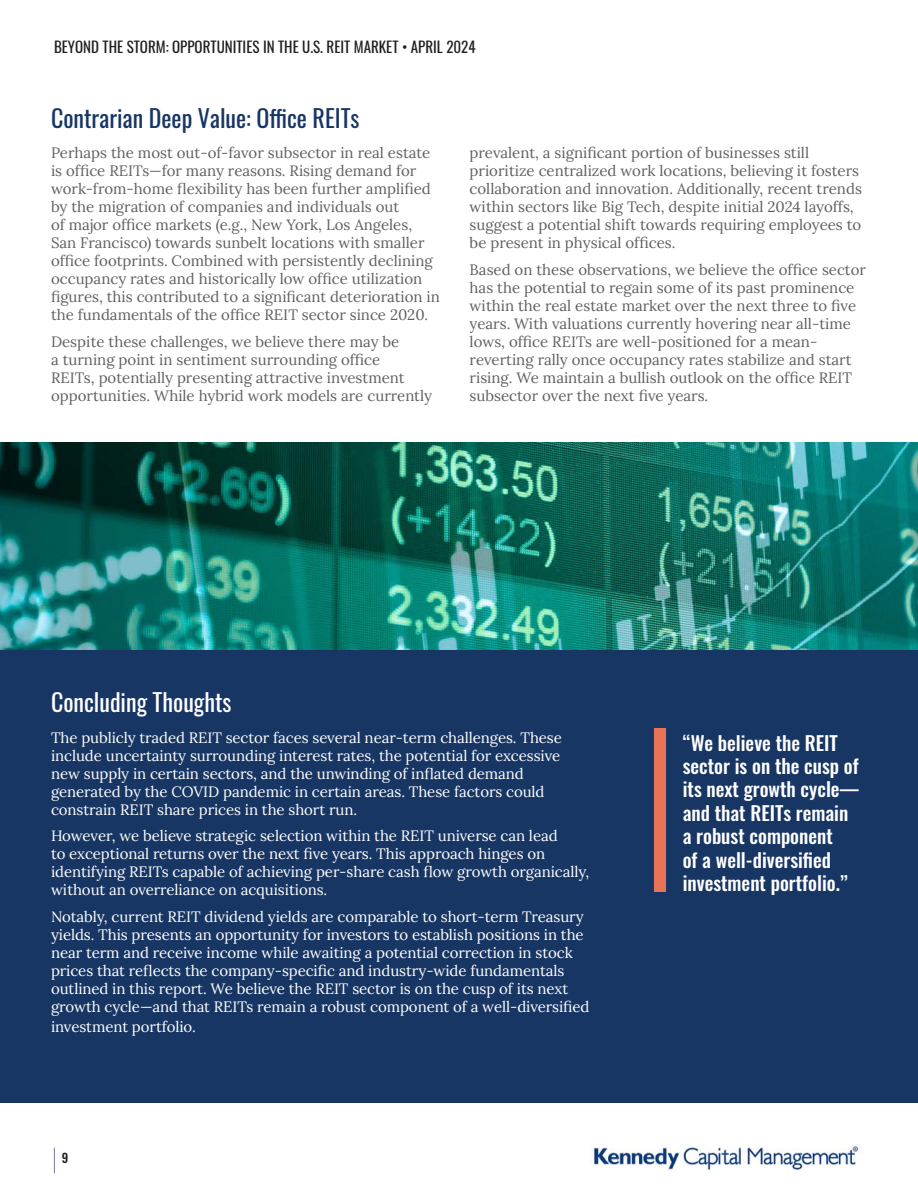
<style>
.page{position:relative;width:918px;height:1188px;background:#fff}
.page>*{position:absolute;margin:0;border:0;box-sizing:border-box;transform-origin:0 0}
.t1{font:24px "Oswald";color:#183664}
.t2{font:24px "Oswald";color:#fff}
.t3{font:500 19.5px/23.4px "Oswald";color:#fff}
.t4{font:15px/18px "Lora";color:#5f6161}
.t5{font:15px/18px "Lora";letter-spacing:-.005em;color:#fff}
.t6{font:15px "Oswald";color:#231f20}
.t7{font:500 12.6px "Oswald";color:#231f20}
</style>
<div class="page">
<img style="left:590px;top:1144px;width:271px;height:27px">
<svg style="left:54px;top:1148px;width:1px;height:25px"></svg>
<div style="left:0;top:649px;width:918px;height:454px;background:#183664"></div>
<div style="left:655px;top:728px;width:11px;height:164px;background:#e97357"></div>
<img style="left:0;top:442px;width:918px;height:207px">
<p class="t6" style="left:54px;top:33px;width:423px">BEYOND THE STORM: OPPORTUNITIES IN THE U.S. REIT MARKET • APRIL 2024</p>
<p class="t1" style="left:51px;top:97px;width:310px">Contrarian Deep Value: Office REITs</p>
<p class="t4" style="left:51px;top:143px;width:390px">Perhaps the most out-of-favor subsector in real estate is office REITs—for many reasons. Rising demand for work-from-home flexibility has been further amplified by the migration of companies and individuals out<br>of major office markets (e.g., New York, Los Angeles, San Francisco) towards sunbelt locations with smaller office footprints. Combined with persistently declining occupancy rates and historically low office utilization figures, this contributed to a significant deterioration in the fundamentals of the office REIT sector since 2020.</p>
<p class="t4" style="left:51px;top:332px;width:383px">Despite these challenges, we believe there may be<br>a turning point in sentiment surrounding office<br>REITs, potentially presenting attractive investment opportunities. While hybrid work models are currently</p>
<p class="t4" style="left:470px;top:143px;width:394px">prevalent, a significant portion of businesses still prioritize centralized work locations, believing it fosters collaboration and innovation. Additionally, recent trends within sectors like Big Tech, despite initial 2024 layoffs, suggest a potential shift towards requiring employees to be present in physical offices.</p>
<p class="t4" style="left:470px;top:260px;width:398px">Based on these observations, we believe the office sector has the potential to regain some of its past prominence within the real estate market over the next three to five years. With valuations currently hovering near all-time lows, office REITs are well-positioned for a mean&shy;reverting rally once occupancy rates stabilize and start rising. We maintain a bullish outlook on the office REIT subsector over the next five years.</p>
<p class="t2" style="left:51px;top:681px;width:182px">Concluding Thoughts</p>
<p class="t5" style="left:51px;top:728px;width:512px">The publicly traded REIT sector faces several near-term challenges. These include uncertainty surrounding interest rates, the potential for excessive new supply in certain sectors, and the unwinding of inflated demand generated by the COVID pandemic in certain areas. These factors could constrain REIT share prices in the short run.</p>
<p class="t5" style="left:51px;top:826px;width:540px">However, we believe strategic selection within the REIT universe can lead<br>to exceptional returns over the next five years. This approach hinges on identifying REITs capable of achieving per-share cash flow growth organically, without an overreliance on acquisitions.</p>
<p class="t5" style="left:51px;top:907px;width:540px">Notably, current REIT dividend yields are comparable to short-term Treasury yields. This presents an opportunity for investors to establish positions in the near term and receive income while awaiting a potential correction in stock prices that reflects the company-specific and industry-wide fundamentals outlined in this report. We believe the REIT sector is on the cusp of its next growth cycle—and that REITs remain a robust component of a well-diversified</p>
<p class="t5" style="left:51px;top:1016px;width:146px">investment portfolio.</p>
<p class="t7" style="left:62px;top:1151px;width:8px">9</p>
<p class="t3" style="left:683px;top:732px;width:178px">“We believe the REIT sector is on the cusp of its next growth cycle— and that REITs remain a robust component<br>of a well-diversified investment portfolio.”</p>
</div>
